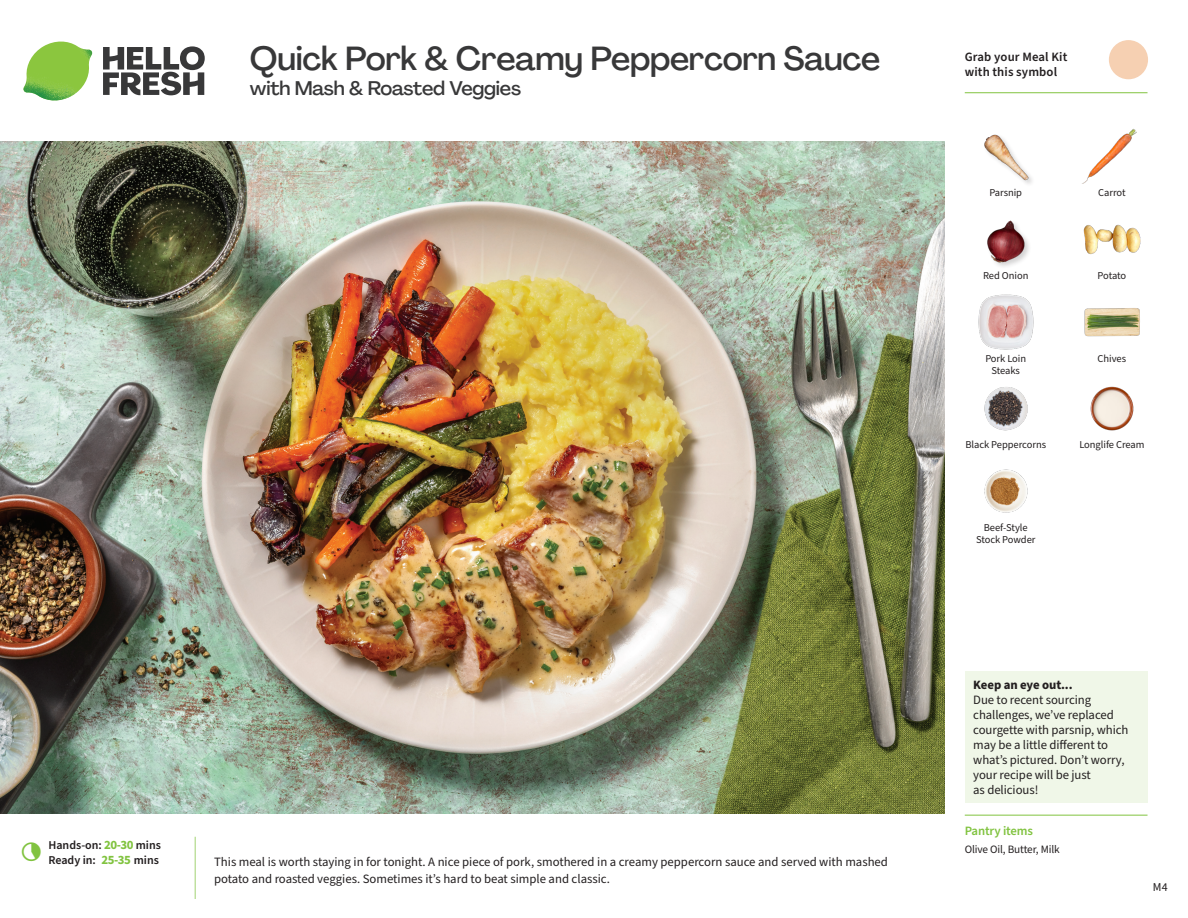
<style>
.page{position:relative;width:1188px;height:918px;background:#fff}
.page>*{position:absolute;margin:0;border:0;box-sizing:border-box;transform-origin:0 0}
._15_Titel_UK{font:500 33px "Agrandir";letter-spacing:-.01em;color:#383839}
._15_Titel_UK-2{font:500 19.5px "Agrandir";letter-spacing:-.01em;color:#383839}
.Step_6_Text_AU{font:12.75px/16.5px "Source Sans Pro";color:#231f20}
.Header_Back{font:12.75px/15px "Source Sans Pro";letter-spacing:-.005em;color:#231f20}
.t1{font:600 12.75px/15px "Source Sans Pro";letter-spacing:.01em;color:#231f20}
._04_Headers_Front{font:600 12.75px "Source Sans Pro";letter-spacing:-.01em;color:#81c340}
._04_Intro{font:600 12px "Source Sans Pro";color:#231f20}
.t2{font:12px "Source Sans Pro";color:#231f20}
._05_Pantry{font:11.25px "Source Sans Pro";letter-spacing:-.01em;color:#231f20}
._18_FRONT_ingredient{font:10.5px/12px "Source Sans Pro";letter-spacing:-.005em;color:#231f20;text-align:center}
.s1{font-weight:700;font-size:12.75px;color:#81c340}
.s2{font-weight:700}
</style>
<div class="page">
<svg style="left:103px;top:46px;width:102px;height:49px"></svg>
<img style="left:23px;top:42px;width:69px;height:59px">
<img style="left:0;top:142px;width:945px;height:672px">
<div style="left:965px;top:671px;width:183px;height:132px;background:#f0f7e8"></div>
<img style="left:1084px;top:308px;width:56px;height:29px">
<img style="left:1090px;top:386px;width:44px;height:45px">
<img style="left:984px;top:387px;width:44px;height:44px">
<img style="left:984px;top:469px;width:44px;height:44px">
<img style="left:978px;top:294px;width:56px;height:56px">
<img style="left:1082px;top:128px;width:55px;height:56px">
<img style="left:1083px;top:224px;width:58px;height:31px">
<img style="left:984px;top:134px;width:48px;height:50px">
<img style="left:987px;top:220px;width:42px;height:47px">
<hr style="left:965px;top:815px;width:183px;height:1px;background:#81c340">
<svg style="left:1091px;top:40px;width:57px;height:54px"></svg>
<hr style="left:965px;top:92px;width:183px;height:1px;background:#81c340">
<p class="_15_Titel_UK" style="left:250px;top:38px;width:632px">Quick Pork &amp; Creamy Peppercorn Sauce</p>
<p class="_15_Titel_UK-2" style="left:250px;top:76px;width:273px">with Mash &amp; Roasted Veggies</p>
<p class="_04_Intro" style="left:48px;top:837px;width:114px">Hands-on: <span class="s1">20-30</span> mins</p>
<p class="_04_Intro" style="left:48px;top:852px;width:112px">Ready in: <span class="s1">25-35</span> mins</p>
<p class="Step_6_Text_AU" style="left:214px;top:854px;width:675px">This meal is worth staying in for tonight. A nice piece of pork, smothered in a creamy peppercorn sauce and served with mashed potato and roasted veggies. Sometimes it’s hard to beat simple and classic.</p>
<p class="t1" style="left:965px;top:50px;width:104px">Grab your Meal Kit with this symbol</p>
<p class="_18_FRONT_ingredient" style="left:989px;top:186px;width:34px">Parsnip</p>
<p class="_18_FRONT_ingredient" style="left:1098px;top:186px;width:29px">Carrot</p>
<p class="_18_FRONT_ingredient" style="left:983px;top:270px;width:47px">Red Onion</p>
<p class="_18_FRONT_ingredient" style="left:1098px;top:270px;width:30px">Potato</p>
<p class="_18_FRONT_ingredient" style="left:985px;top:353px;width:42px">Pork Loin</p>
<p class="_18_FRONT_ingredient" style="left:1098px;top:353px;width:30px">Chives</p>
<p class="_18_FRONT_ingredient" style="left:992px;top:365px;width:30px">Steaks</p>
<p class="_18_FRONT_ingredient" style="left:965px;top:439px;width:82px">Black Peppercorns</p>
<p class="_18_FRONT_ingredient" style="left:976px;top:522px;width:61px">Beef-Style<br>Stock Powder</p>
<p class="_18_FRONT_ingredient" style="left:1079px;top:439px;width:67px">Longlife Cream</p>
<p class="Header_Back" style="left:973px;top:678px;width:157px"><span class="s2">Keep an eye out...<br></span>Due to recent sourcing challenges, we’ve replaced courgette with parsnip, which may be a little different to what’s pictured. Don’t worry, your recipe will be just<br>as delicious!</p>
<p class="_04_Headers_Front" style="left:965px;top:822px;width:70px">Pantry items</p>
<p class="_05_Pantry" style="left:965px;top:842px;width:97px">Olive Oil, Butter, Milk</p>
<p class="t2" style="left:1153px;top:879px;width:16px">M4</p>
</div>
